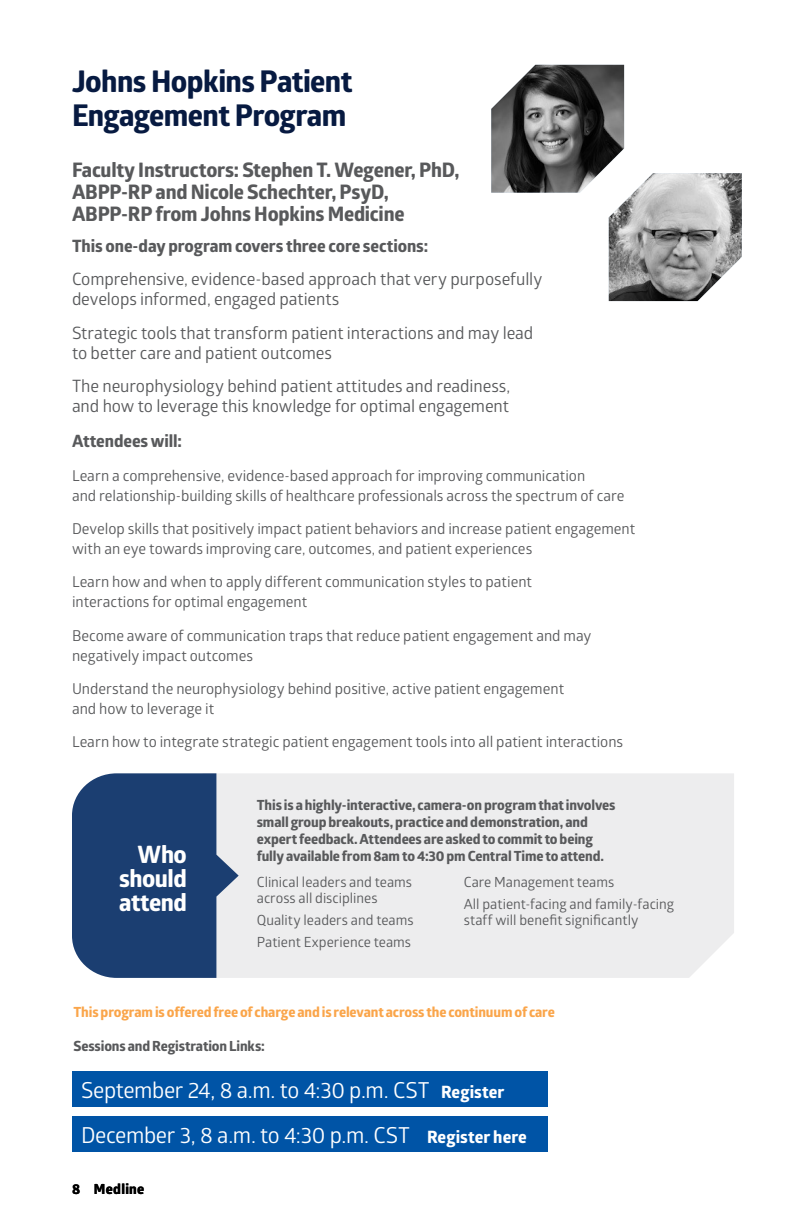
<style>
.page{position:relative;width:792px;height:1224px;background:#fff}
.page>*{position:absolute;margin:0;border:0;box-sizing:border-box;transform-origin:0 0}
.t1{font:800 30px/34px "Glober";letter-spacing:-.02em;color:#071a41}
.t2{font:800 24px/24px "Glober";letter-spacing:-.02em;color:#fff;text-align:justify}
.t3{font:22px "Glober";letter-spacing:-.02em;color:#fff}
.t4{font:800 20px/22px "Glober";letter-spacing:-.01em;color:#58595b}
.t5{font:17px/20px "Glober";letter-spacing:-.005em;color:#58595b}
.t6{font:800 17px "Glober";letter-spacing:-.005em;color:#58595b}
.t7{font:15px/20px "Glober";color:#58595b}
.t8{font:800 14px/16.8px "Glober";letter-spacing:-.01em;color:#58595b}
.t9{font:14px/22px "Glober";color:#58595b}
.t10{font:800 14px "Glober";letter-spacing:-.01em;color:#faa54a}
.t11{font:800 14px "Glober";letter-spacing:.02em;color:#000}
.s1{font-weight:800;font-size:17px}
</style>
<div class="page">
<div style="left:239px;top:773px;width:495px;height:205px;background:#ededee"></div>
<svg style="left:72px;top:773px;width:167px;height:205px;background:#3a5883"></svg>
<div style="left:72px;top:1116px;width:475px;height:36px;background:#0054a6"></div>
<div style="left:72px;top:1071px;width:475px;height:36px;background:#0054a6"></div>
<svg style="left:491px;top:65px;width:134px;height:236px"></svg>
<img style="left:609px;top:173px;width:133px;height:128px">
<h1 class="t1" style="left:72px;top:64px;width:282px">Johns Hopkins Patient<br>Engagement Program</h1>
<h3 class="t4" style="left:72px;top:159px;width:389px">Faculty Instructors: Stephen T. Wegener, PhD,<br>ABPP-RP and Nicole Schechter, PsyD,<br>ABPP-RP from Johns Hopkins Medicine</h3>
<p class="t6" style="left:72px;top:234px;width:358px">This one-day program covers three core sections:</p>
<p class="t5" style="left:72px;top:269px;width:472px">Comprehensive, evidence-based approach that very purposefully develops informed, engaged patients</p>
<p class="t5" style="left:72px;top:322px;width:463px">Strategic tools that transform patient interactions and may lead to better care and patient outcomes</p>
<p class="t5" style="left:72px;top:375px;width:440px">The neurophysiology behind patient attitudes and readiness, and how to leverage this knowledge for optimal engagement</p>
<p class="t6" style="left:72px;top:429px;width:112px">Attendees will:</p>
<p class="t7" style="left:72px;top:465px;width:554px">Learn a comprehensive, evidence-based approach for improving communication<br>and relationship-building skills of healthcare professionals across the spectrum of care</p>
<p class="t7" style="left:72px;top:518px;width:565px">Develop skills that positively impact patient behaviors and increase patient engagement with an eye towards improving care, outcomes, and patient experiences</p>
<p class="t7" style="left:72px;top:571px;width:462px">Learn how and when to apply different communication styles to patient interactions for optimal engagement</p>
<p class="t7" style="left:72px;top:625px;width:521px">Become aware of communication traps that reduce patient engagement and may negatively impact outcomes</p>
<p class="t7" style="left:72px;top:678px;width:494px">Understand the neurophysiology behind positive, active patient engagement and how to leverage it</p>
<p class="t7" style="left:72px;top:731px;width:553px">Learn how to integrate strategic patient engagement tools into all patient interactions</p>
<h2 class="t2" style="left:119px;top:842px;width:69px;text-indent:19px">Who should attend</h2>
<p class="t8" style="left:257px;top:797px;width:360px">This is a highly-interactive, camera-on program that involves small group breakouts, practice and demonstration, and expert feedback. Attendees are asked to commit to being fully available from 8am to 4:30 pm Central Time to attend.</p>
<p class="t9" style="left:257px;top:873px;width:157px;line-height:16px">Clinical leaders and teams across all disciplines</p>
<p class="t9" style="left:257px;top:908px;width:158px">Quality leaders and teams<br>Patient Experience teams</p>
<p class="t9" style="left:464px;top:870px;width:212px">Care Management teams<br>All patient-facing and family-facing</p>
<p class="t9" style="left:464px;top:908px;width:176px">staff will benefit significantly</p>
<p class="t10" style="left:73px;top:1002px;width:483px">This program is offered free of charge and is relevant across the continuum of care</p>
<p class="t8" style="left:73px;top:1037px;width:193px">Sessions and Registration Links:</p>
<h3 class="t3" style="left:81px;top:1074px;width:425px">September 24, 8 a.m. to 4:30 p.m. CST <span class="s1">Register</span></h3>
<h3 class="t3" style="left:81px;top:1119px;width:447px">December 3, 8 a.m. to 4:30 p.m. CST <span class="s1">Register here</span></h3>
<p class="t11" style="left:72px;top:1179px;width:74px">8 Medline</p>
</div>
